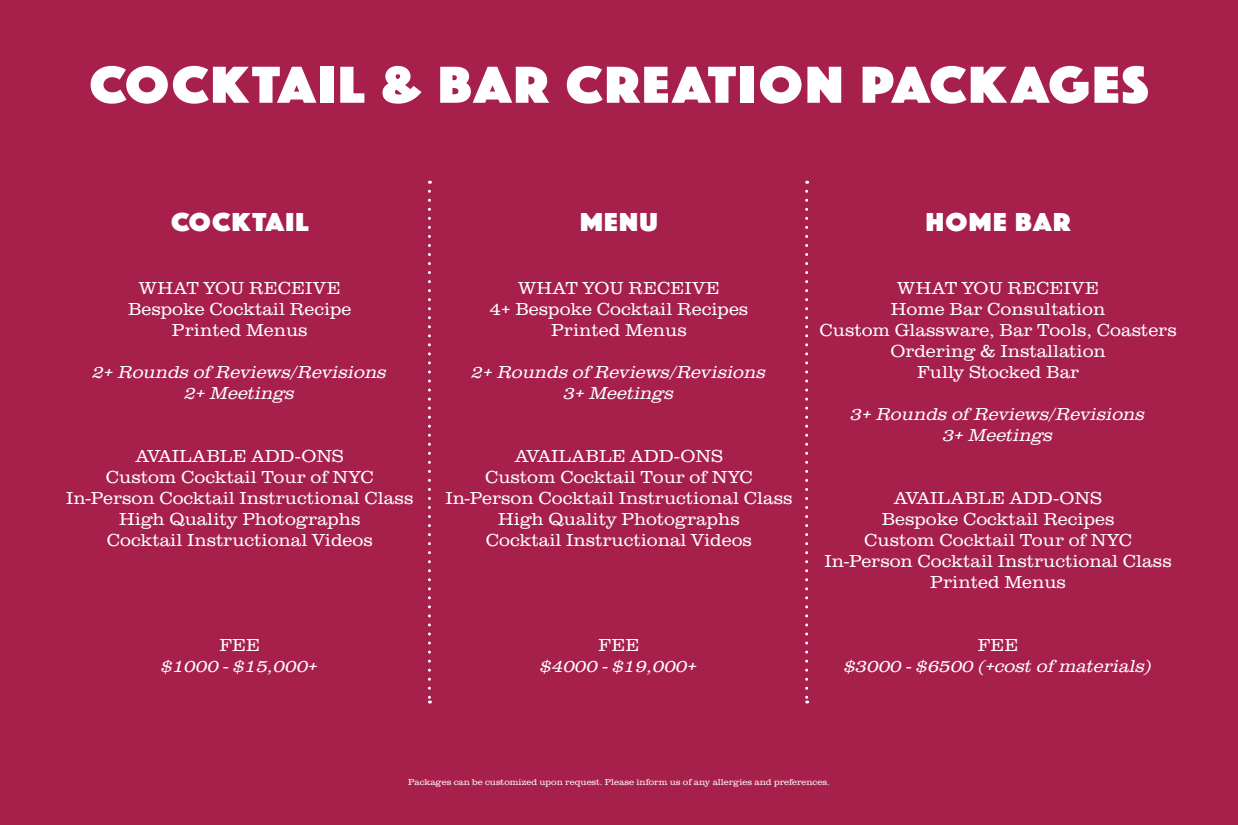
<style>
.page{position:relative;width:1238px;height:825px;background:#a7204c}
.page>*{position:absolute;margin:0;border:0;box-sizing:border-box;transform-origin:0 0}
.t1{font:54px "Phosphate Solid";letter-spacing:.045em;color:#fff;scale:1.1 1}
.t2{font:27px "Phosphate Solid";letter-spacing:.045em;color:#fff;scale:1.1 1}
.t3{font:300 18px/21px "Clarendon URW";color:#fff;text-align:center;scale:1.05 1}
.t4{font:italic 300 18px/21px "Clarendon URW";color:#fff;text-align:center;scale:1.05 1}
.t5{font:300 9px "Clarendon URW";color:#fff;scale:1.05 1}
</style>
<div class="page">
<svg style="left:428px;top:191px;width:3px;height:513px"></svg>
<svg style="left:805px;top:191px;width:3px;height:513px"></svg>
<h1 class="t1" style="left:89px;top:52px;width:964px">COCKTAIL &amp; BAR CREATION PACKAGES</h1>
<h2 class="t2" style="left:171px;top:205px;width:126px">COCKTAIL</h2>
<p class="t3" style="left:128px;top:276px;width:214px">WHAT YOU RECEIVE<br>Bespoke Cocktail Recipe<br>Printed Menus</p>
<p class="t4" style="left:93px;top:361px;width:282px">2+ Rounds of Reviews/Revisions<br>2+ Meetings</p>
<p class="t3" style="left:66px;top:444px;width:332px">AVAILABLE ADD-ONS<br>Custom Cocktail Tour of NYC<br>In-Person Cocktail Instructional Class<br>High Quality Photographs<br>Cocktail Instructional Videos</p>
<p class="t3" style="left:219px;top:633px;width:40px">FEE</p>
<p class="t4" style="left:161px;top:655px;width:151px">$1000 - $15,000+</p>
<h2 class="t2" style="left:580px;top:205px;width:72px">MENU</h2>
<p class="t3" style="left:489px;top:276px;width:248px">WHAT YOU RECEIVE<br>4+ Bespoke Cocktail Recipes<br>Printed Menus</p>
<p class="t4" style="left:472px;top:361px;width:282px">2+ Rounds of Reviews/Revisions<br>3+ Meetings</p>
<p class="t3" style="left:445px;top:444px;width:332px">AVAILABLE ADD-ONS<br>Custom Cocktail Tour of NYC<br>In-Person Cocktail Instructional Class<br>High Quality Photographs<br>Cocktail Instructional Videos</p>
<p class="t3" style="left:598px;top:633px;width:40px">FEE</p>
<p class="t4" style="left:540px;top:655px;width:151px">$4000 - $19,000+</p>
<h2 class="t2" style="left:926px;top:205px;width:133px">HOME BAR</h2>
<p class="t3" style="left:819px;top:276px;width:342px">WHAT YOU RECEIVE<br>Home Bar Consultation<br>Custom Glassware, Bar Tools, Coasters<br>Ordering &amp; Installation<br>Fully Stocked Bar</p>
<p class="t4" style="left:851px;top:403px;width:282px">3+ Rounds of Reviews/Revisions<br>3+ Meetings</p>
<p class="t3" style="left:824px;top:486px;width:332px">AVAILABLE ADD-ONS<br>Bespoke Cocktail Recipes<br>Custom Cocktail Tour of NYC<br>In-Person Cocktail Instructional Class<br>Printed Menus</p>
<p class="t3" style="left:977px;top:633px;width:40px">FEE</p>
<p class="t4" style="left:844px;top:655px;width:294px">$3000 - $6500 (+cost of materials)</p>
<p class="t5" style="left:408px;top:776px;width:403px">Packages can be customized upon request. Please inform us of any allergies and preferences.</p>
</div>
